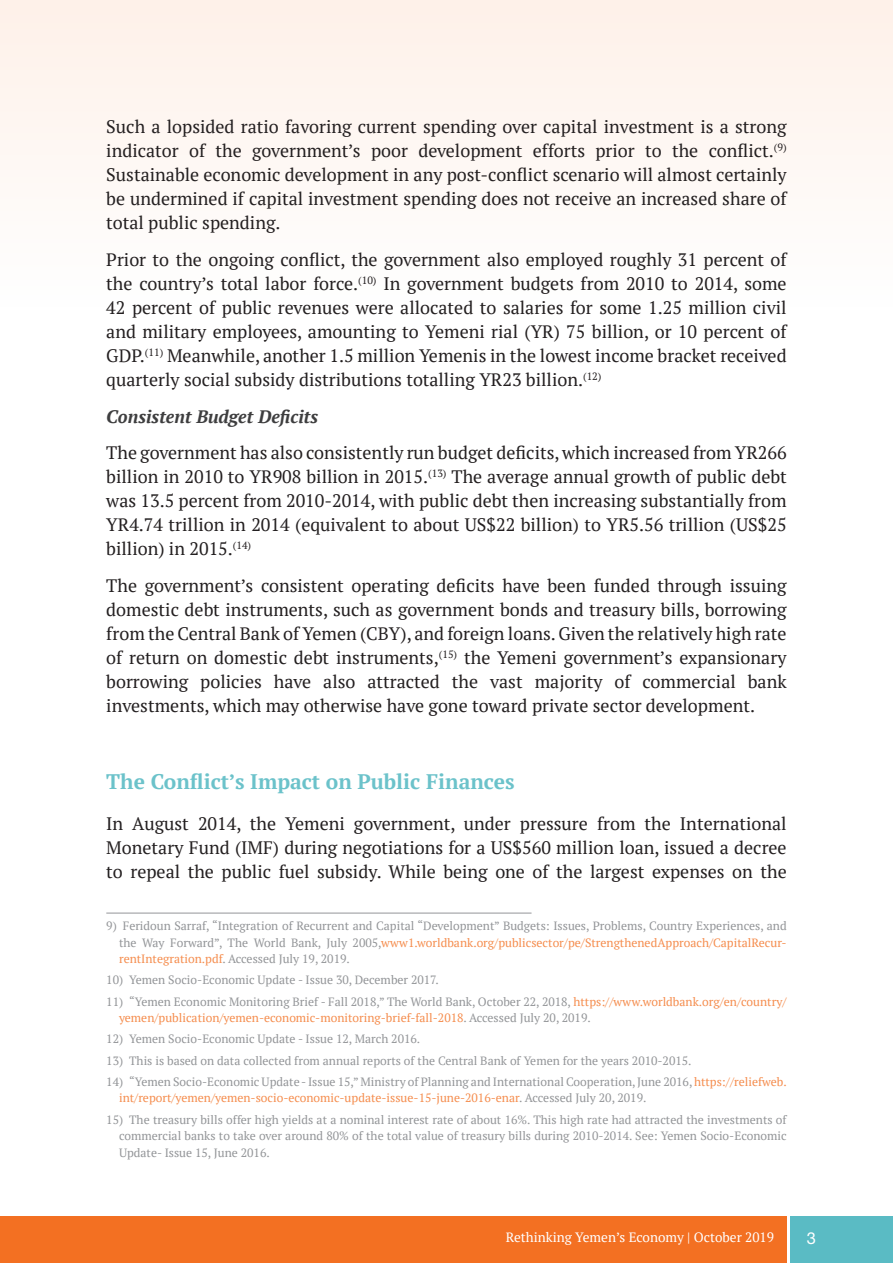
<style>
.page{position:relative;width:893px;height:1263px;background:#fff}
.page>*{position:absolute;margin:0;border:0;box-sizing:border-box;transform-origin:0 0}
.عنوان_2{font:700 21px "PT Serif";color:#6bc2ca}
.text{font:18px/24px "PT Serif";color:#231f20;text-align:justify}
.عنوان_3{font:italic 700 18px "PT Serif";color:#3e3e3f}
.t1{font:16.5px "Helvetica Neue LT Pro";color:#fff}
.t2{font:13.5px "PT Serif";color:#fff}
.الحاشية{font:12px/16.5px "PT Serif";color:#939598;text-align:justify}
.الحاشية-2{font:12px/16.5px "PT Serif";color:#f58d4e}
.s1{color:#f58d4e}
.s2{color:#939598}
</style>
<div class="page">
<div style="left:791px;top:1216px;width:102px;height:47px;background:#5abbc4"></div>
<div style="left:0;top:1216px;width:787px;height:47px;background:#f37022"></div>
<div style="left:0;top:0;width:893px;height:306px;background:#fef7f3"></div>
<hr style="left:106px;top:913px;width:425px;height:1px;background:#939598">
<p class="text" style="left:106px;top:114px;width:682px">Such a lopsided ratio favoring current spending over capital investment is a strong indicator of the government’s poor development efforts prior to the conflict.<sup>(9)<br></sup>Sustainable economic development in any post-conflict scenario will almost certainly be undermined if capital investment spending does not receive an increased share of total public spending.</p>
<p class="text" style="left:106px;top:247px;width:682px">Prior to the ongoing conflict, the government also employed roughly 31 percent of the country’s total labor force.<sup>(10)</sup> In government budgets from 2010 to 2014, some 42 percent of public revenues were allocated to salaries for some 1.25 million civil and military employees, amounting to Yemeni rial (YR) 75 billion, or 10 percent of GDP.<sup>(11)</sup> Meanwhile, another 1.5 million Yemenis in the lowest income bracket received quarterly social subsidy distributions totalling YR23 billion.<sup>(12)</sup></p>
<p class="عنوان_3" style="left:106px;top:404px;width:213px">Consistent Budget Deficits</p>
<p class="text" style="left:106px;top:441px;width:682px">The government has also consistently run budget deficits, which increased from YR266 billion in 2010 to YR908 billion in 2015.<sup>(13)</sup> The average annual growth of public debt was 13.5 percent from 2010-2014, with public debt then increasing substantially from YR4.74 trillion in 2014 (equivalent to about US$22 billion) to YR5.56 trillion (US$25 billion) in 2015.<sup>(14)</sup></p>
<p class="text" style="left:106px;top:574px;width:682px">The government’s consistent operating deficits have been funded through issuing domestic debt instruments, such as government bonds and treasury bills, borrowing from the Central Bank of Yemen (CBY), and foreign loans. Given the relatively high rate of return on domestic debt instruments,<sup>(15)</sup> the Yemeni government’s expansionary borrowing policies have also attracted the vast majority of commercial bank investments, which may otherwise have gone toward private sector development.</p>
<p class="عنوان_2" style="left:106px;top:767px;width:410px">The Conflict’s Impact on Public Finances</p>
<p class="text" style="left:106px;top:811px;width:682px">In August 2014, the Yemeni government, under pressure from the International Monetary Fund (IMF) during negotiations for a US$560 million loan, issued a decree to repeal the public fuel subsidy. While being one of the largest expenses on the</p>
<p class="الحاشية" style="left:119px;top:917px;width:669px;text-indent:-13px">9) Feridoun Sarraf, “Integration of Recurrent and Capital “Development” Budgets: Issues, Problems, Country Experiences, and the Way Forward”, The World Bank, July 2005,<span class="s1">www1.worldbank.org/publicsector/pe/StrengthenedApproach/CapitalRecur&shy;rentIntegration.pdf</span>. Accessed July 19, 2019.</p>
<p class="الحاشية" style="left:106px;top:972px;width:334px">10) Yemen Socio-Economic Update - Issue 30, December 2017.</p>
<p class="الحاشية-2" style="left:119px;top:993px;width:669px;text-indent:-13px"><span class="s2">11) “Yemen Economic Monitoring Brief - Fall 2018,” The World Bank, October 22, 2018,</span> https://www.worldbank.org/en/country/ yemen/publication/yemen-economic-monitoring-brief-fall-2018<span class="s2">. Accessed July 20, 2019.</span></p>
<p class="الحاشية" style="left:106px;top:1031px;width:315px">12) Yemen Socio-Economic Update - Issue 12, March 2016.</p>
<p class="الحاشية" style="left:106px;top:1052px;width:587px">13) This is based on data collected from annual reports of the Central Bank of Yemen for the years 2010-2015.</p>
<p class="الحاشية" style="left:119px;top:1073px;width:669px;text-indent:-13px">14) “Yemen Socio-Economic Update - Issue 15,” Ministry of Planning and International Cooperation, June 2016, <span class="s1">https://reliefweb. int/report/yemen/yemen-socio-economic-update-issue-15-june-2016-enar</span>. Accessed July 20, 2019.</p>
<p class="الحاشية" style="left:119px;top:1111px;width:669px;text-indent:-13px">15) The treasury bills offer high yields at a nominal interest rate of about 16%. This high rate had attracted the investments of commercial banks to take over around 80% of the total value of treasury bills during 2010-2014. See: Yemen Socio-Economic Update- Issue 15, June 2016.</p>
<p class="t2" style="left:506px;top:1228px;width:270px">Rethinking Yemen’s Economy | October 2019</p>
<p class="t1" style="left:807px;top:1228px;width:11px">3</p>
</div>
